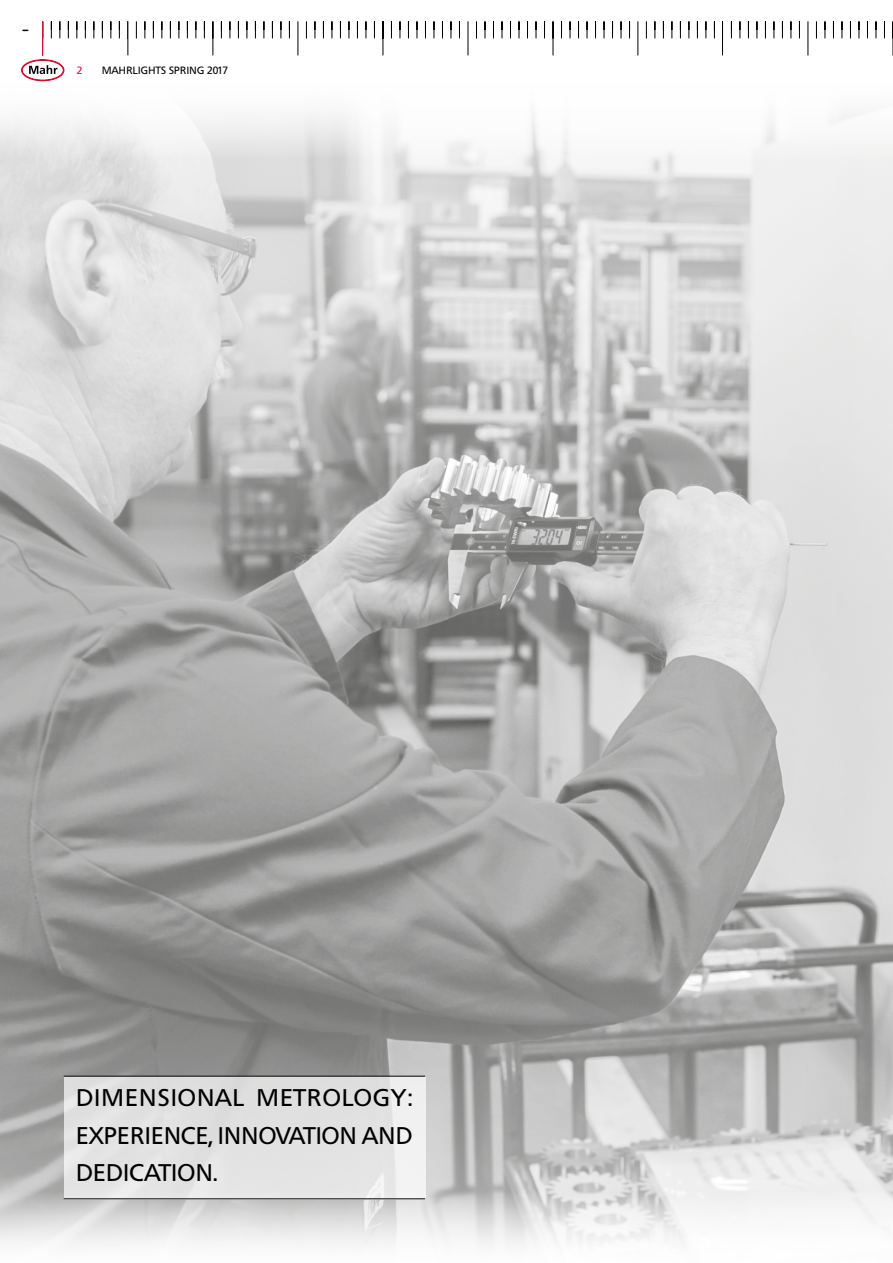
<style>
.page{position:relative;width:893px;height:1263px;background:#fff}
.page>*{position:absolute;margin:0;border:0;box-sizing:border-box;transform-origin:0 0}
.t1{font:24px/37.5px "Frutiger BQ";letter-spacing:.02em;color:#000;text-align:justify}
.t2{font:18px "Digital ICG";color:#000}
.t3{font:10.5px "Frutiger BQ";letter-spacing:.02em;color:#000}
.t4{font:10.5px "Frutiger BQ";color:#d51130}
</style>
<div class="page">
<hr style="left:43px;top:21px;width:1px;height:34px;background:#d51130">
<svg style="left:51px;top:21px;width:1px;height:17px"></svg>
<svg style="left:60px;top:21px;width:1px;height:17px"></svg>
<svg style="left:68px;top:21px;width:1px;height:17px"></svg>
<svg style="left:77px;top:21px;width:1px;height:17px"></svg>
<svg style="left:85px;top:21px;width:1px;height:17px"></svg>
<svg style="left:94px;top:21px;width:1px;height:17px"></svg>
<svg style="left:102px;top:21px;width:1px;height:17px"></svg>
<svg style="left:111px;top:21px;width:1px;height:17px"></svg>
<svg style="left:119px;top:21px;width:774px;height:35px"></svg>
<svg style="left:22px;top:60px;width:42px;height:14px"></svg>
<img style="left:0;top:74px;width:893px;height:1173px">
<div style="left:64px;top:1076px;width:361px;height:123px;background:linear-gradient(to right,#e0e0e0,#e7e6e6)"></div>
<hr style="left:64px;top:1076px;width:361px;height:1px;background:#000">
<hr style="left:64px;top:1198px;width:361px;height:1px;background:#000">
<p class="t2" style="left:22px;top:17px;width:10px">-</p>
<p class="t4" style="left:77px;top:64px;width:7px">2</p>
<p class="t3" style="left:102px;top:64px;width:128px">MAHRLIGHTS SPRING 2017</p>
<p class="t1" style="left:77px;top:1079px;width:337px">DIMENSIONAL METROLOGY:<br>EXPERIENCE, INNOVATION AND DEDICATION.</p>
</div>
